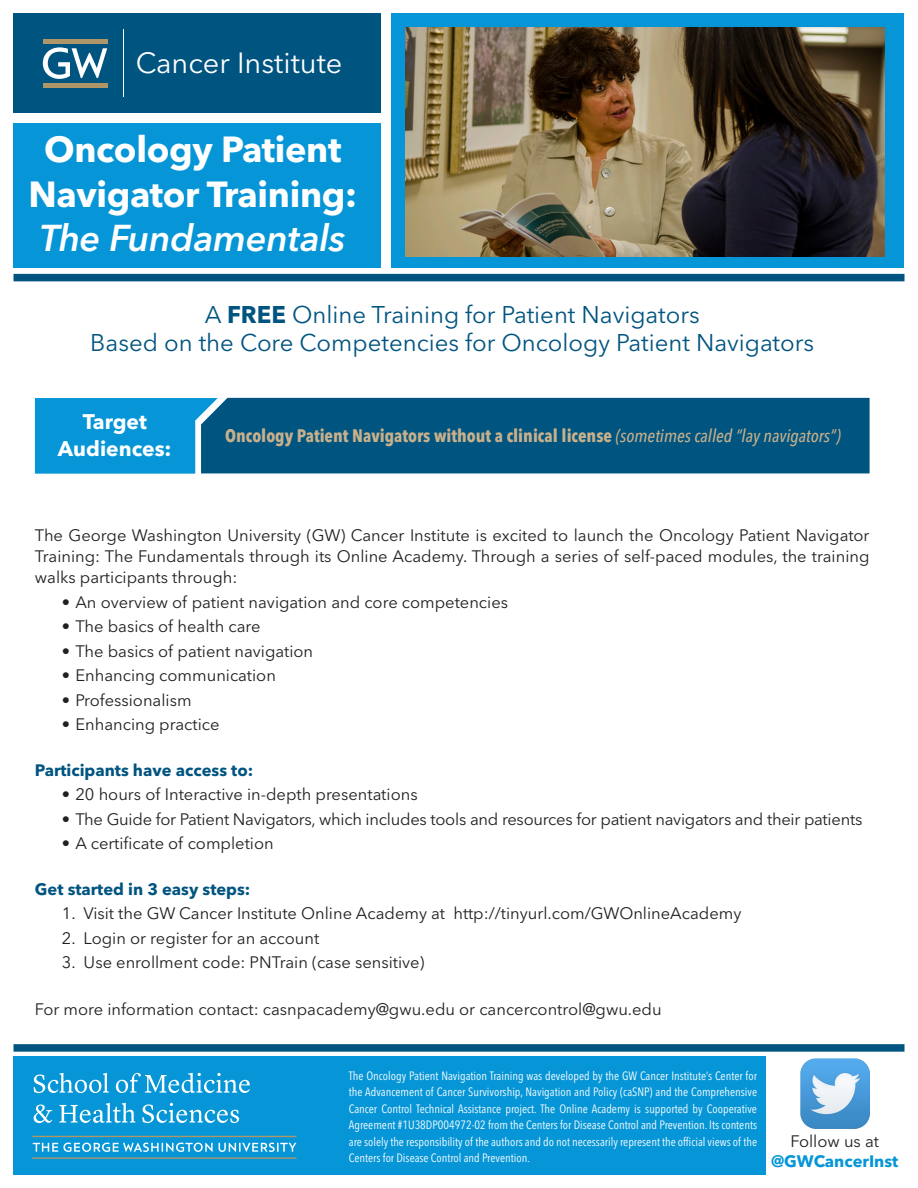
<style>
.page{position:relative;width:918px;height:1188px;background:#fff}
.page>*{position:absolute;margin:0;border:0;box-sizing:border-box;transform-origin:0 0}
.t1{font:italic 600 37.05px "Avenir Next LT Pro";letter-spacing:-.01em;color:#fff}
.t2{font:700 36px/44.4px "Avenir Next LT Pro";letter-spacing:-.01em;color:#fff;text-align:center}
.t3{font:28.95px "Avenir Next LT Pro";color:#fff}
.t4{font:24px/28.5px "Avenir Next LT Pro";color:#005480;text-align:center}
.t5{font:700 21px/27px "Avenir Next LT Pro";color:#fff;text-align:center}
.t6{font:700 condensed 18px "Avenir Next LT Pro";color:#c8b08b}
.t7{font:16.5px/21px "Avenir Next LT Pro";color:#231f20;text-align:justify}
.t8{font:700 16.5px "Avenir Next LT Pro";color:#005480}
.t9{font:700 16.5px "Avenir Next LT Pro";color:#0696d7}
.t10{font:condensed 12px/16.5px "Avenir Next LT Pro";color:#fff;text-align:justify}
.s1{font-weight:700}
.s2{font-weight:500;font-style:italic}
</style>
<div class="page">
<div style="left:14px;top:1056px;width:752px;height:118px;background:#0696d7"></div>
<div style="left:14px;top:14px;width:367px;height:99px;background:#005480"></div>
<div style="left:392px;top:14px;width:512px;height:254px;background:#0696d7"></div>
<img style="left:405px;top:27px;width:480px;height:230px">
<div style="left:14px;top:274px;width:890px;height:7px;background:#005480"></div>
<div style="left:14px;top:1044px;width:890px;height:8px;background:#005480"></div>
<hr style="left:123px;top:29px;width:1px;height:68px;background:#fff">
<svg style="left:43px;top:47px;width:64px;height:32px"></svg>
<hr style="left:43px;top:83px;width:64px;height:4px;background:#af9668">
<hr style="left:43px;top:39px;width:64px;height:4px;background:#af9668">
<svg style="left:34px;top:1073px;width:216px;height:50px"></svg>
<svg style="left:33px;top:1143px;width:263px;height:9px"></svg>
<hr style="left:32px;top:1157px;width:265px;height:2px;background:#af9668">
<hr style="left:32px;top:1136px;width:265px;height:1px;background:#af9668">
<div style="left:14px;top:123px;width:367px;height:145px;background:#0696d7"></div>
<img style="left:800px;top:1058px;width:70px;height:71px">
<div style="left:218px;top:398px;width:652px;height:75px;background:#005480"></div>
<svg style="left:35px;top:398px;width:183px;height:76px"></svg>
<p class="t3" style="left:136px;top:46px;width:208px">Cancer Institute</p>
<p class="t2" style="left:28px;top:127px;width:330px">Oncology Patient<br>Navigator Training:</p>
<p class="t1" style="left:40px;top:216px;width:307px">The Fundamentals</p>
<p class="t4" style="left:90px;top:300px;width:725px">A <span class="s1">FREE</span> Online Training for Patient Navigators<br>Based on the Core Competencies for Oncology Patient Navigators</p>
<p class="t5" style="left:58px;top:408px;width:115px">Target<br>Audiences:</p>
<p class="t6" style="left:225px;top:424px;width:617px">Oncology Patient Navigators without a clinical license <span class="s2">(sometimes called “lay navigators”)</span></p>
<p class="t7" style="left:35px;top:525px;width:836px">The George Washington University (GW) Cancer Institute is excited to launch the Oncology Patient Navigator Training: The Fundamentals through its Online Academy. Through a series of self-paced modules, the training walks participants through:</p>
<p class="t7" style="left:62px;top:591px;width:448px">• An overview of patient navigation and core competencies</p>
<p class="t7" style="left:62px;top:616px;width:200px">• The basics of health care</p>
<p class="t7" style="left:62px;top:641px;width:253px">• The basics of patient navigation</p>
<p class="t7" style="left:62px;top:665px;width:216px">• Enhancing communication</p>
<p class="t7" style="left:62px;top:690px;width:131px">• Professionalism</p>
<p class="t7" style="left:62px;top:714px;width:159px">• Enhancing practice</p>
<p class="t8" style="left:35px;top:760px;width:220px">Participants have access to:</p>
<p class="t7" style="left:62px;top:784px;width:357px">• 20 hours of Interactive in-depth presentations</p>
<p class="t7" style="left:62px;top:809px;width:802px">• The Guide for Patient Navigators, which includes tools and resources for patient navigators and their patients</p>
<p class="t7" style="left:62px;top:833px;width:213px">• A certificate of completion</p>
<p class="t8" style="left:35px;top:879px;width:217px">Get started in 3 easy steps:</p>
<p class="t7" style="left:62px;top:903px;width:681px">1. Visit the GW Cancer Institute Online Academy at http://tinyurl.com/GWOnlineAcademy</p>
<p class="t7" style="left:62px;top:928px;width:259px">2. Login or register for an account</p>
<p class="t7" style="left:62px;top:952px;width:364px">3. Use enrollment code: PNTrain (case sensitive)</p>
<p class="t7" style="left:35px;top:998px;width:628px">For more information contact: casnpacademy@gwu.edu or cancercontrol@gwu.edu</p>
<p class="t10" style="left:349px;top:1067px;width:410px">The Oncology Patient Navigation Training was developed by the GW Cancer Institute’s Center for the Advancement of Cancer Survivorship, Navigation and Policy (caSNP) and the Comprehensive Cancer Control Technical Assistance project. The Online Academy is supported by Cooperative Agreement #1U38DP004972-02 from the Centers for Disease Control and Prevention. Its contents are solely the responsibility of the authors and do not necessarily represent the official views of the Centers for Disease Control and Prevention.</p>
<p class="t7" style="left:791px;top:1131px;width:90px">Follow us at</p>
<p class="t9" style="left:771px;top:1151px;width:129px">@GWCancerInst</p>
</div>
